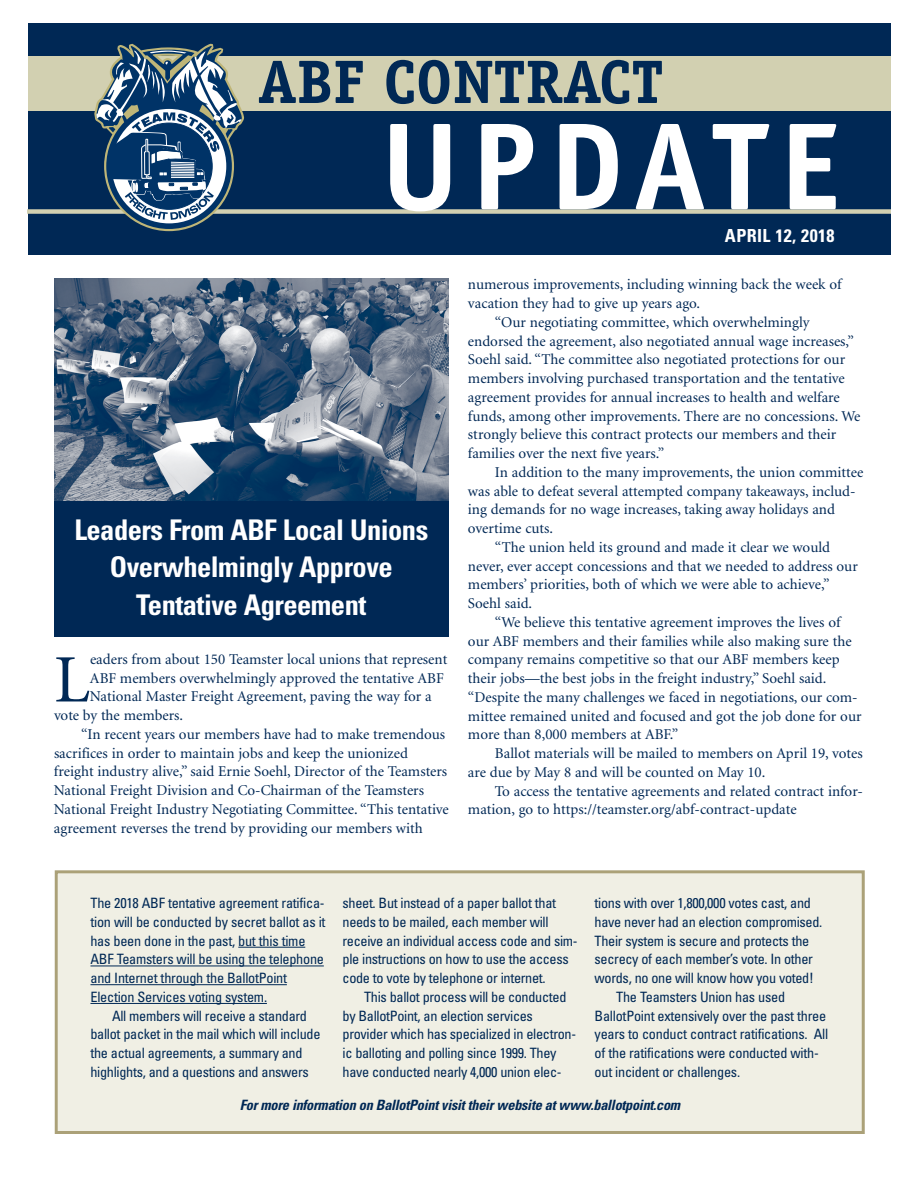
<style>
.page{position:relative;width:918px;height:1188px;background:#fff}
.page>*{position:absolute;margin:0;border:0;box-sizing:border-box;transform-origin:0 0}
.t1{font:700 124.5px "Officina Sans";letter-spacing:.1em;color:#fff}
.t2{font:67.8px "Minion";color:#002855}
.t3{font:700 61.5px "Officina Serif";color:#002855}
.t4{font:700 condensed 28.5px/37.5px "Univers";letter-spacing:-.02em;color:#fff;text-align:center}
.t5{font:700 condensed 18px "Univers";letter-spacing:.02em;color:#fff}
.t6{font:15px "Minion";color:#002855}
.t7{font:condensed 14.25px/18.8px "Univers";letter-spacing:-.02em;color:#002855}
.t8{font:italic 700 condensed 14.25px "Univers";letter-spacing:-.02em;color:#002855}
</style>
<div class="page">
<div style="left:58px;top:873px;width:804px;height:258px;background:#f0efe4"></div>
<div style="left:55px;top:870px;width:810px;height:264px;border:3px solid #aba178"></div>
<div style="left:28px;top:23px;width:863px;height:232px;background:#002855"></div>
<div style="left:28px;top:56px;width:863px;height:55px;background:#d2d0b1"></div>
<div style="left:27px;top:209px;width:864px;height:5px;background:#d2d0b1"></div>
<svg style="left:94px;top:44px;width:150px;height:187px"></svg>
<img style="left:54px;top:279px;width:395px;height:222px">
<div style="left:54px;top:501px;width:395px;height:135px;background:#002855"></div>
<hr style="left:238px;top:947px;width:67px;height:1px;background:#002855">
<hr style="left:90px;top:966px;width:234px;height:1px;background:#002855">
<hr style="left:90px;top:984px;width:197px;height:1px;background:#002855">
<hr style="left:90px;top:1003px;width:177px;height:1px;background:#002855">
<h3 class="t3" style="left:258px;top:59px;width:407px">ABF CONTRACT</h3>
<h1 class="t1" style="left:381px;top:120px;width:461px">UPDATE</h1>
<h3 class="t4" style="left:74px;top:513px;width:355px">Leaders From ABF Local Unions<br>Overwhelmingly Approve<br>Tentative Agreement</h3>
<h2 class="t2" style="left:54px;top:653px;width:38px">L</h2>
<p class="t6" style="left:90px;top:653px;width:359px">eaders from about 150 Teamster local unions that represent</p>
<p class="t6" style="left:90px;top:672px;width:355px">ABF members overwhelmingly approved the tentative ABF</p>
<p class="t6" style="left:90px;top:691px;width:343px">National Master Freight Agreement, paving the way for a</p>
<p class="t6" style="left:54px;top:710px;width:131px">vote by the members.</p>
<p class="t6" style="left:81px;top:728px;width:366px">“In recent years our members have had to make tremendous</p>
<p class="t6" style="left:54px;top:747px;width:355px">sacrifices in order to maintain jobs and keep the unionized</p>
<p class="t6" style="left:54px;top:766px;width:395px">freight industry alive,” said Ernie Soehl, Director of the Teamsters</p>
<p class="t6" style="left:54px;top:785px;width:372px">National Freight Division and Co-Chairman of the Teamsters</p>
<p class="t6" style="left:54px;top:803px;width:396px">National Freight Industry Negotiating Committee. “This tentative</p>
<p class="t6" style="left:54px;top:822px;width:370px">agreement reverses the trend by providing our members with</p>
<p class="t5" style="left:725px;top:229px;width:111px">APRIL 12, 2018</p>
<p class="t6" style="left:468px;top:279px;width:375px">numerous improvements, including winning back the week of</p>
<p class="t6" style="left:468px;top:298px;width:234px">vacation they had to give up years ago.</p>
<p class="t6" style="left:495px;top:316px;width:316px">“Our negotiating committee, which overwhelmingly</p>
<p class="t6" style="left:468px;top:335px;width:388px">endorsed the agreement, also negotiated annual wage increases,”</p>
<p class="t6" style="left:468px;top:354px;width:379px">Soehl said. “The committee also negotiated protections for our</p>
<p class="t6" style="left:468px;top:373px;width:378px">members involving purchased transportation and the tentative</p>
<p class="t6" style="left:468px;top:391px;width:373px">agreement provides for annual increases to health and welfare</p>
<p class="t6" style="left:468px;top:410px;width:394px">funds, among other improvements. There are no concessions. We</p>
<p class="t6" style="left:468px;top:429px;width:370px">strongly believe this contract protects our members and their</p>
<p class="t6" style="left:468px;top:448px;width:198px">families over the next five years.”</p>
<p class="t6" style="left:495px;top:466px;width:370px">In addition to the many improvements, the union committee</p>
<p class="t6" style="left:468px;top:485px;width:389px">was able to defeat several attempted company takeaways, includ-</p>
<p class="t6" style="left:468px;top:504px;width:369px">ing demands for no wage increases, taking away holidays and</p>
<p class="t6" style="left:468px;top:523px;width:87px">overtime cuts.</p>
<p class="t6" style="left:495px;top:541px;width:337px">“The union held its ground and made it clear we would</p>
<p class="t6" style="left:468px;top:560px;width:391px">never, ever accept concessions and that we needed to address our</p>
<p class="t6" style="left:468px;top:579px;width:363px">members’ priorities, both of which we were able to achieve,”</p>
<p class="t6" style="left:468px;top:598px;width:66px">Soehl said.</p>
<p class="t6" style="left:495px;top:616px;width:347px">“We believe this tentative agreement improves the lives of</p>
<p class="t6" style="left:468px;top:635px;width:385px">our ABF members and their families while also making sure the</p>
<p class="t6" style="left:468px;top:654px;width:373px">company remains competitive so that our ABF members keep</p>
<p class="t6" style="left:468px;top:673px;width:360px">their jobs—the best jobs in the freight industry,” Soehl said.</p>
<p class="t6" style="left:468px;top:691px;width:391px">“Despite the many challenges we faced in negotiations, our com-</p>
<p class="t6" style="left:468px;top:710px;width:395px">mittee remained united and focused and got the job done for our</p>
<p class="t6" style="left:468px;top:729px;width:212px">more than 8,000 members at ABF.”</p>
<p class="t6" style="left:495px;top:748px;width:369px">Ballot materials will be mailed to members on April 19, votes</p>
<p class="t6" style="left:468px;top:766px;width:299px">are due by May 8 and will be counted on May 10.</p>
<p class="t6" style="left:495px;top:785px;width:369px">To access the tentative agreements and related contract infor-</p>
<p class="t6" style="left:468px;top:804px;width:330px">mation, go to https://teamster.org/abf-contract-update</p>
<p class="t7" style="left:90px;top:895px;width:237px">The 2018 ABF tentative agreement ratifica&shy;tion will be conducted by secret ballot as it has been done in the past, but this time ABF Teamsters will be using the telephone and Internet through the BallotPoint Election Services voting system.</p>
<p class="t7" style="left:90px;top:1007px;width:232px;text-indent:22px">All members will receive a standard ballot packet in the mail which will include the actual agreements, a summary and highlights, and a questions and answers</p>
<p class="t7" style="left:343px;top:895px;width:237px">sheet. But instead of a paper ballot that needs to be mailed, each member will receive an individual access code and sim&shy;ple instructions on how to use the access code to vote by telephone or internet.</p>
<p class="t7" style="left:343px;top:989px;width:235px;text-indent:22px">This ballot process will be conducted by BallotPoint, an election services provider which has specialized in electron&shy;ic balloting and polling since 1999. They have conducted nearly 4,000 union elec-</p>
<p class="t7" style="left:595px;top:895px;width:218px">tions with over 1,800,000 votes cast, and</p>
<p class="t7" style="left:595px;top:914px;width:229px">have never had an election compromised.</p>
<p class="t7" style="left:595px;top:932px;width:216px">Their system is secure and protects the</p>
<p class="t7" style="left:595px;top:951px;width:220px">secrecy of each member’s vote. In other</p>
<p class="t7" style="left:595px;top:970px;width:221px">words, no one will know how you voted!</p>
<p class="t7" style="left:616px;top:989px;width:170px">The Teamsters Union has used</p>
<p class="t7" style="left:595px;top:1007px;width:233px">BallotPoint extensively over the past three</p>
<p class="t7" style="left:595px;top:1026px;width:235px">years to conduct contract ratifications. All</p>
<p class="t7" style="left:595px;top:1045px;width:226px">of the ratifications were conducted with-</p>
<p class="t7" style="left:595px;top:1064px;width:147px">out incident or challenges.</p>
<p class="t8" style="left:240px;top:1099px;width:442px">For more information on BallotPoint visit their website at www.ballotpoint.com</p>
</div>
